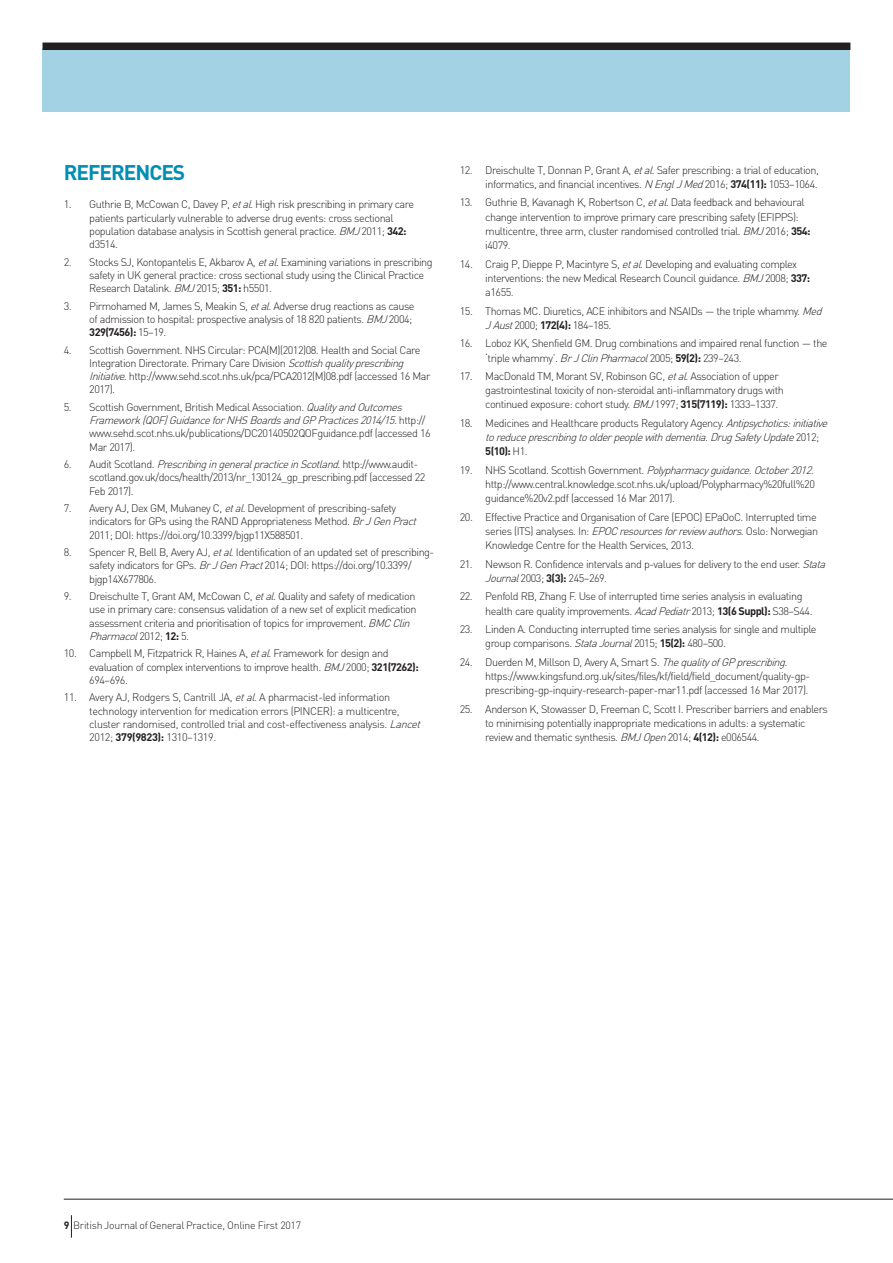
<style>
.page{position:relative;width:893px;height:1263px;background:#fff}
.page>*{position:absolute;margin:0;border:0;box-sizing:border-box;transform-origin:0 0}
.t1{font:700 21px "DIN";letter-spacing:-.05em;color:#008fb3}
.t2{font:300 10.8px/13.2px "DIN";letter-spacing:-.045em;color:#231f20}
.t3{font:italic 300 10.8px/14.2px "DIN";color:#231f20}
.t4{font:300 10.5px "DIN";letter-spacing:-.025em;color:#231f20}
.s1{font-style:italic}
.s2{font-weight:700}
.s3{font-style:normal}
.s4{font-weight:700;font-style:normal}
</style>
<div class="page">
<div style="left:43px;top:48px;width:807px;height:64px;background:#a2d2e3"></div>
<div style="left:43px;top:43px;width:807px;height:7px;background:#231f20"></div>
<svg style="left:71px;top:1215px;width:1px;height:23px"></svg>
<hr style="left:64px;top:1199px;width:829px;height:1px;background:#231f20">
<h1 class="t1" style="left:64px;top:159px;width:123px">REFERENCES</h1>
<p class="t2" style="left:89px;top:198px;width:326px;text-indent:-26px">1. Guthrie B, McCowan C, Davey P, <span class="s1">etal</span>. High risk prescribing in primary care patients particularly vulnerable to adverse drug events: cross sectional population database analysis in Scottish general practice. <span class="s1">BMJ</span>2011; <span class="s2">342: </span>d3514.</p>
<p class="t2" style="left:89px;top:255px;width:345px;text-indent:-26px">2. Stocks SJ, Kontopantelis E, Akbarov A, <span class="s1">etal</span>. Examining variations in prescribing safety in UK general practice: cross sectional study using the Clinical Practice<br>Research Datalink. <span class="s1">BMJ</span>2015; <span class="s2">351:</span> h5501.</p>
<p class="t2" style="left:89px;top:299px;width:327px;text-indent:-26px">3. Pirmohamed M, James S, Meakin S, <span class="s1">etal.</span>Adverse drug reactions as cause of admission to hospital: prospective analysis of 18 820 patients. <span class="s1">BMJ</span>2004;<br><span class="s2">329(7456):</span> 15–19.</p>
<p class="t2" style="left:89px;top:343px;width:343px;text-indent:-26px">4. Scottish Government. NHS Circular: PCA(M)(2012)08. Health and Social Care Integration Directorate. Primary Care Division <span class="s1">Scottishqualityprescribing Initiative.</span>http://www.sehd.scot.nhs.uk/pca/PCA2012(M)08.pdf (accessed 16 Mar 2017).</p>
<p class="t2" style="left:89px;top:400px;width:343px;text-indent:-26px">5. Scottish Government, British Medical Association. <span class="s1">QualityandOutcomes Framework(QOF)GuidanceforNHSBoardsandGPPractices2014/15.</span>h t t p : // www.sehd.scot.nhs.uk/publications/DC20140502QOFguidance.pdf (accessed 16<br>Mar 2017).</p>
<p class="t2" style="left:89px;top:458px;width:338px;text-indent:-26px">6 . A u d i t S c o t l a n d . <span class="s1">PrescribingingeneralpracticeinScotland.</span>h t t p : //www. a u d i t - scotland.gov.uk/docs/health/2013/nr_130124_gp_prescribing.pdf (accessed 22<br>Feb 2017).</p>
<p class="t2" style="left:89px;top:502px;width:332px;text-indent:-26px">7. Avery AJ, Dex GM, Mulvaney C, <span class="s1">etal</span>. Development of prescribing-safety indicators for GPs using the RAND Appropriateness Method. <span class="s1">BrJGenPract<br></span>2011; DOI: https://doi.org/10.3399/bjgp11X588501.</p>
<p class="t2" style="left:89px;top:546px;width:346px;text-indent:-26px">8. Spencer R, Bell B, Avery AJ, <span class="s1">etal</span>. Identification of an updated set of prescribing&shy;safety indicators for GPs. <span class="s1">BrJGenPract</span>2014; DOI: https://doi.org/10.3399/ bjgp14X677806.</p>
<p class="t2" style="left:89px;top:590px;width:329px;text-indent:-26px">9. Dreischulte T, Grant AM, McCowan C, <span class="s1">etal</span>. Quality and safety of medication use in primary care: consensus validation of a new set of explicit medication assessment criteria and prioritisation of topics for improvement. <span class="s1">BMCClin Pharmacol</span>2 0 1 2 ; <span class="s2">1 2 :</span> 5 .</p>
<p class="t2" style="left:89px;top:647px;width:331px;text-indent:-26px">10. Campbell M, Fitzpatrick R, Haines A, <span class="s1">etal.</span>Framework for design and evaluation of complex interventions to improve health. <span class="s1">BMJ</span>2000; <span class="s2">321(7262):<br></span>694–696.</p>
<p class="t2" style="left:89px;top:691px;width:336px;text-indent:-26px">11. Avery AJ, Rodgers S, Cantrill JA, <span class="s1">etal.</span>A pharmacist-led information technology intervention for medication errors (PINCER): a multicentre, cluster randomised, controlled trial and cost-effectiveness analysis. <span class="s1">Lancet </span>2012; <span class="s2">379(9823):</span> 1310–1319.</p>
<p class="t2" style="left:460px;top:163px;width:360px;line-height:14.2px;text-align:right">12. Dreischulte T, Donnan P, Grant A, <span class="s1">etal</span>. Safer prescribing: a trial of education, informatics, and financial incentives. <span class="s1">NEnglJMed</span>2016; <span class="s2">374(11):</span> 1053–1064.</p>
<p class="t2" style="left:485px;top:195px;width:327px;line-height:14.2px;text-indent:-26px">13. Guthrie B, Kavanagh K, Robertson C, <span class="s1">etal.</span>Data feedback and behavioural change intervention to improve primary care prescribing safety (EFIPPS): multicentre, three arm, cluster randomised controlled trial. <span class="s1">BMJ</span>2016; <span class="s2">354: </span>i4079.</p>
<p class="t2" style="left:485px;top:256px;width:326px;line-height:14.2px;text-indent:-26px">14. Craig P, Dieppe P, Macintyre S, <span class="s1">etal</span>. Developing and evaluating complex interventions: the new Medical Research Council guidance. <span class="s1">BMJ</span>2008; <span class="s2">337: </span>a1655.</p>
<p class="t2" style="left:485px;top:303px;width:341px;line-height:14.2px;text-indent:-26px">15. Thomas MC. Diuretics, ACE inhibitors and NSAIDs — the triple whammy. <span class="s1">Med<br>JAust</span>2000; <span class="s2">172(4):</span> 184–185.</p>
<p class="t2" style="left:485px;top:336px;width:344px;line-height:14.2px;text-indent:-26px">16. Loboz KK, Shenfield GM. Drug combinations and impaired renal function — the ‘triple whammy’. <span class="s1">BrJClinPharmacol</span>2005; <span class="s2">59(2):</span> 239–243.</p>
<p class="t2" style="left:485px;top:369px;width:300px;line-height:14.2px;text-indent:-26px">17. MacDonald TM, Morant SV, Robinson GC, <span class="s1">etal.</span>Association of upper gastrointestinal toxicity of non-steroidal anti-inflammatory drugs with continued exposure: cohort study. <span class="s1">BMJ</span>1997; <span class="s2">315(7119):</span> 1333–1337.</p>
<p class="t3" style="left:485px;top:416px;width:347px;text-indent:-26px"><span class="s3">18. Medicines and Healthcare products Regulatory Agency.</span> Antipsychotics:initiative toreduceprescribingtoolderpeoplewithdementia. DrugSafetyUpdate<span class="s3">2 0 1 2 ;<br></span><span class="s4">5(10):</span> <span class="s3">H1.</span></p>
<p class="t2" style="left:485px;top:463px;width:333px;line-height:14.2px;text-indent:-26px">19. NHS Scotland. Scottish Government. <span class="s1">Polypharmacyguidance.October2012. </span>http://www.central.knowledge.scot.nhs.uk/upload/Polypharmacy%20full%20 guidance%20v2.pdf (accessed 16 Mar 2017).</p>
<p class="t2" style="left:485px;top:510px;width:334px;line-height:14.2px;text-indent:-26px">20. Effective Practice and Organisation of Care (EPOC) EPaOoC. Interrupted time series (ITS) analyses. In: <span class="s1">EPOCresourcesforreviewauthors</span>. Oslo: Norwegian<br>Knowledge Centre for the Health Services, 2013.</p>
<p class="t2" style="left:485px;top:557px;width:345px;line-height:14.2px;text-indent:-26px">21. Newson R. Confidence intervals and p-values for delivery to the end user. <span class="s1">Stata<br>Journal</span>2003; <span class="s2">3(3):</span> 245–269.</p>
<p class="t2" style="left:485px;top:589px;width:329px;line-height:14.2px;text-indent:-26px">22. Penfold RB, Zhang F. Use of interrupted time series analysis in evaluating health care quality improvements. <span class="s1">AcadPediatr</span>2013; <span class="s2">13(6 Suppl):</span> S38–S44.</p>
<p class="t2" style="left:485px;top:622px;width:333px;line-height:14.2px;text-indent:-26px">23. Linden A. Conducting interrupted time series analysis for single and multiple group comparisons. <span class="s1">StataJournal</span>2015; <span class="s2">15(2):</span> 480–500.</p>
<p class="t2" style="left:485px;top:655px;width:326px;line-height:14.2px;text-indent:-26px">24. Duerden M, Millson D, Avery A, Smart S. <span class="s1">ThequalityofGPprescribing. </span>https://www.kingsfund.org.uk/sites/files/kf/field/field_document/quality-gp&shy;prescribing-gp-inquiry-research-paper-mar11.pdf (accessed 16 Mar 2017).</p>
<p class="t2" style="left:485px;top:702px;width:344px;line-height:14.2px;text-indent:-26px">25. Anderson K, Stowasser D, Freeman C, Scott I. Prescriber barriers and enablers to minimising potentially inappropriate medications in adults: a systematic review and thematic synthesis. <span class="s1">BMJOpen</span>2014; <span class="s2">4(12):</span> e006544.</p>
<p class="t4" style="left:64px;top:1219px;width:239px"><span class="s2">9</span> British Journal of General Practice, Online First 2017</p>
</div>
